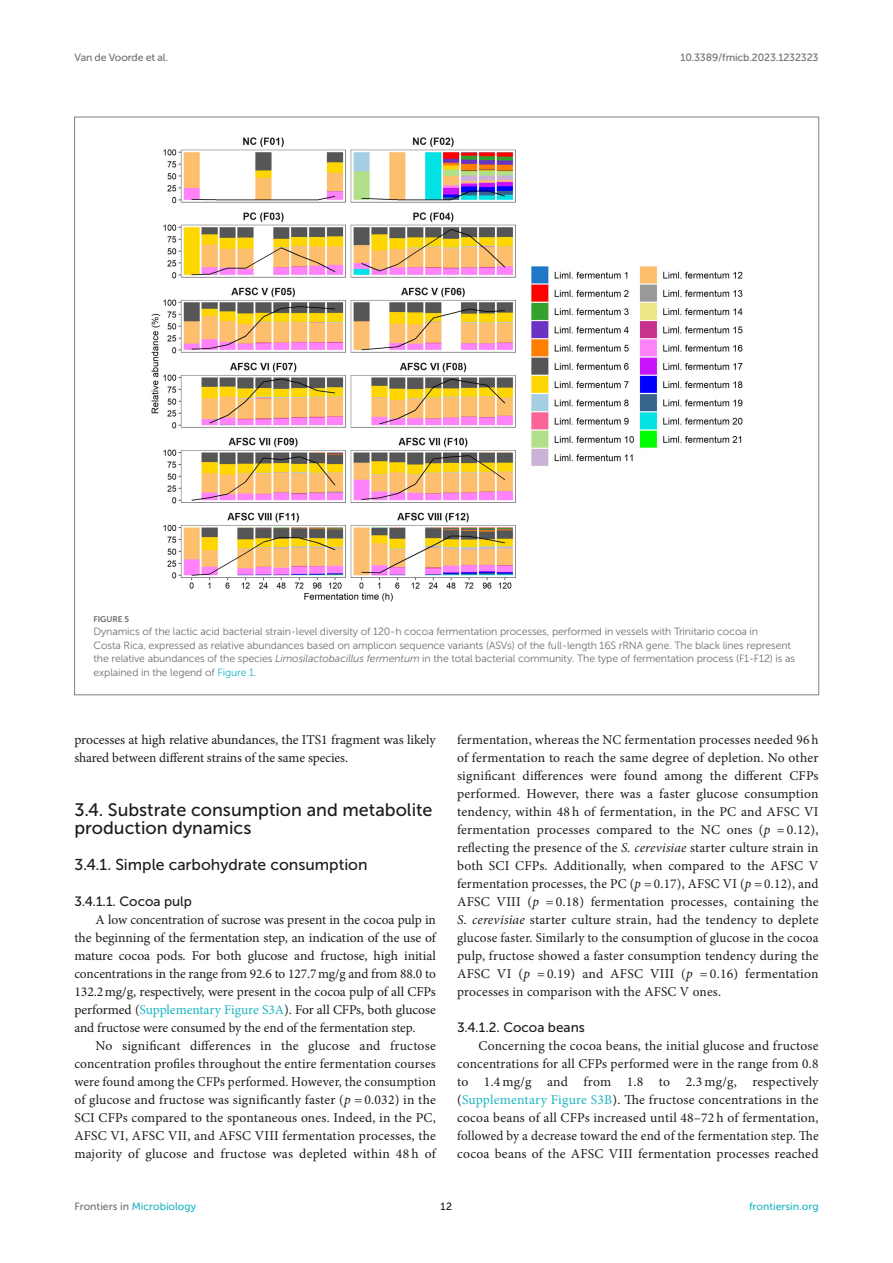
<style>
.page{position:relative;width:893px;height:1263px;background:#fff}
.page>*{position:absolute;margin:0;border:0;box-sizing:border-box;transform-origin:0 0}
.HEAD_2{font:18px/18px "Museo Sans 500";color:#1b1c1b}
.HEAD_3_after_HEAD_2{font:15.75px "Museo Sans 500";color:#1b1c1b}
.TEXT{font:13.5px/18px "Minion Pro";letter-spacing:.015em;color:#1b1c1b;text-align:justify}
.TEXT_FLUSH{font:13.5px/18px "Minion Pro";letter-spacing:-.005em;color:#1b1c1b;text-align:justify}
.HEAD_4{font:13.5px "Museo Sans 500";color:#1b1c1b}
.HEAD_4_after_HEAD_3{font:13.5px "Museo Sans 500";color:#1b1c1b}
.FIG_LEG{font:10.5px/13.5px "Museo Sans 300";letter-spacing:-.01em;color:#706f70}
.t1{font:10.5px "Museo Sans 500";letter-spacing:-.015em;color:#706f70}
.t2{font:10.5px "Museo Sans 500";color:#1db5c3}
.t3{font:10.5px "Museo Sans 500";color:#1b1c1b}
.FIG_HD{font:8.25px "Museo Sans 700";letter-spacing:-.01em;color:#706f70}
.s1{font-style:italic}
.s2{color:#1db5c3}
.s3{color:#706f70}
</style>
<div class="page">
<img style="left:151px;top:137px;width:592px;height:465px">
<p class="t1" style="left:74px;top:51px;width:95px">Van de Voorde et al.</p>
<p class="t1" style="left:680px;top:51px;width:140px">10.3389/fmicb.2023.1232323</p>
<p class="FIG_HD" style="left:94px;top:614px;width:37px">FIGURE 5</p>
<p class="FIG_LEG" style="left:94px;top:625px;width:703px">Dynamics of the lactic acid bacterial strain-level diversity of 120-h cocoa fermentation processes, performed in vessels with Trinitario cocoa in<br>Costa Rica, expressed as relative abundances based on amplicon sequence variants (ASVs) of the full-length 16S rRNA gene. The black lines represent the relative abundances of the species <span class="s1">Limosilactobacillus fermentum</span> in the total bacterial community. The type of fermentation process (F1-F12) is as explained in the legend of <span class="s2">Figure 1</span>.</p>
<p class="TEXT_FLUSH" style="left:74px;top:731px;width:363px">processes at high relative abundances, the ITS1 fragment was likely shared between different strains of the same species.</p>
<p class="HEAD_2" style="left:74px;top:801px;width:360px">3.4. Substrate consumption and metabolite production dynamics</p>
<p class="HEAD_3_after_HEAD_2" style="left:74px;top:856px;width:295px">3.4.1. Simple carbohydrate consumption</p>
<p class="HEAD_4_after_HEAD_3" style="left:74px;top:894px;width:119px">3.4.1.1. Cocoa pulp</p>
<p class="TEXT_FLUSH" style="left:74px;top:911px;width:363px;text-indent:21px">A low concentration of sucrose was present in the cocoa pulp in the beginning of the fermentation step, an indication of the use of mature cocoa pods. For both glucose and fructose, high initial concentrations in the range from 92.6 to 127.7mg/g and from 88.0 to 132.2mg/g, respectively, were present in the cocoa pulp of all CFPs performed (<span class="s2">Supplementary Figure S3A</span>). For all CFPs, both glucose and fructose were consumed by the end of the fermentation step.</p>
<p class="TEXT" style="left:74px;top:1037px;width:363px;text-indent:21px">No significant differences in the glucose and fructose concentration profiles throughout the entire fermentation courses were found among the CFPs performed. However, the consumption of glucose and fructose was significantly faster (<span class="s1">p</span> = 0.032) in the SCI CFPs compared to the spontaneous ones. Indeed, in the PC, AFSC VI, AFSC VII, and AFSC VIII fermentation processes, the majority of glucose and fructose was depleted within 48 h of</p>
<p class="TEXT" style="left:457px;top:731px;width:363px">fermentation, whereas the NC fermentation processes needed 96 h of fermentation to reach the same degree of depletion. No other significant differences were found among the different CFPs performed. However, there was a faster glucose consumption tendency, within 48 h of fermentation, in the PC and AFSC VI fermentation processes compared to the NC ones (<span class="s1">p</span> = 0.12), reflecting the presence of the <span class="s1">S. cerevisiae</span> starter culture strain in both SCI CFPs. Additionally, when compared to the AFSC V fermentation processes, the PC (<span class="s1">p</span> = 0.17), AFSC VI (<span class="s1">p</span> = 0.12), and AFSC VIII (<span class="s1">p</span> = 0.18) fermentation processes, containing the <span class="s1">S. cerevisiae</span> starter culture strain, had the tendency to deplete glucose faster. Similarly to the consumption of glucose in the cocoa pulp, fructose showed a faster consumption tendency during the AFSC VI (<span class="s1">p</span> = 0.19) and AFSC VIII (<span class="s1">p</span> = 0.16) fermentation processes in comparison with the AFSC V ones.</p>
<p class="HEAD_4" style="left:457px;top:1020px;width:129px">3.4.1.2. Cocoa beans</p>
<p class="TEXT_FLUSH" style="left:457px;top:1037px;width:363px;text-indent:21px">Concerning the cocoa beans, the initial glucose and fructose concentrations for all CFPs performed were in the range from 0.8 to 1.4 mg/g and from 1.8 to 2.3 mg/g, respectively (<span class="s2">Supplementary Figure S3B</span>). The fructose concentrations in the cocoa beans of all CFPs increased until 48–72 h of fermentation, followed by a decrease toward the end of the fermentation step. The cocoa beans of the AFSC VIII fermentation processes reached</p>
<p class="t2" style="left:74px;top:1200px;width:123px"><span class="s3">Frontiers in</span> Microbiology</p>
<p class="t3" style="left:441px;top:1200px;width:13px">12</p>
<p class="t2" style="left:749px;top:1200px;width:71px">frontiersin.org</p>
</div>
